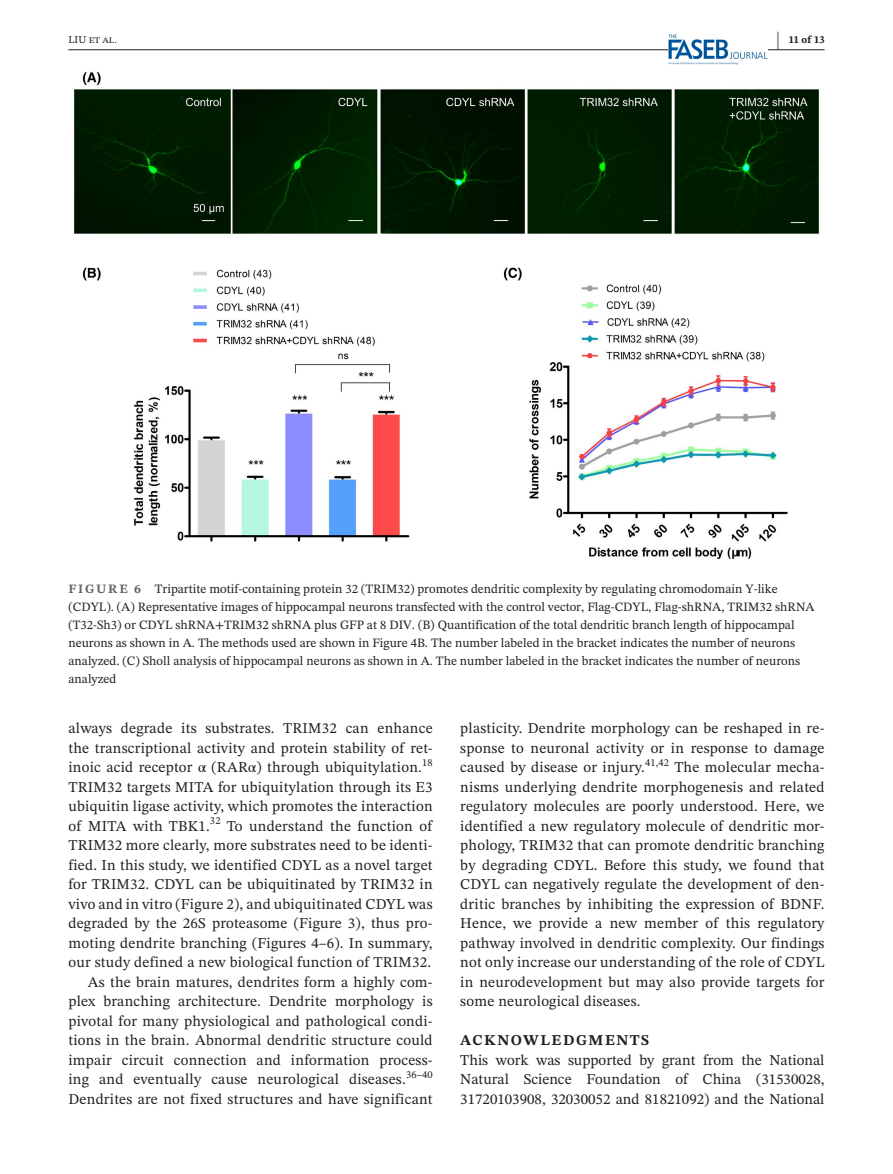
<style>
.page{position:relative;width:893px;height:1174px;background:#fff}
.page>*{position:absolute;margin:0;border:0;box-sizing:border-box;transform-origin:0 0}
.t1{font:700 21px "STIX Two Text";color:#231f20;scale:.42 1}
.t2{font:15px/19.5px "STIX Two Text";letter-spacing:.015em;color:#231f20;text-align:justify}
.t3{font:700 15px "STIX Two Text";letter-spacing:.1em;color:#231f20}
.t4{font:12.75px/18px "STIX Two Text";color:#231f20}
.t5{font:10.5px "STIX Two Text";letter-spacing:.01em;color:#231f20}
.t6{font:700 10.5px "STIX Two Text";color:#231f20}
.s1{font-weight:700;color:#636366}
.s2{font-family:"STIX"}
</style>
<div class="page">
<hr style="left:68px;top:49px;width:756px;height:1px;background:#231f20">
<img style="left:668px;top:35px;width:99px;height:30px">
<img style="left:74px;top:72px;width:745px;height:488px">
<h1 class="t1" style="left:777px;top:24px;width:8px">|</h1>
<p class="t5" style="left:68px;top:32px;width:50px">LIU et al.</p>
<p class="t6" style="left:789px;top:32px;width:37px">11 of 13</p>
<p class="t4" style="left:68px;top:579px;width:748px"><span class="s1">FIGURE 6</span> Tripartite motif-containing protein 32 (TRIM32) promotes dendritic complexity by regulating chromodomain Y-like (CDYL). (A) Representative images of hippocampal neurons transfected with the control vector, Flag-CDYL, Flag-shRNA, TRIM32 shRNA (T32-Sh3) or CDYL shRNA+TRIM32 shRNA plus GFP at 8 DIV. (B) Quantification of the total dendritic branch length of hippocampal neurons as shown in A. The methods used are shown in Figure 4B. The number labeled in the bracket indicates the number of neurons analyzed. (C) Sholl analysis of hippocampal neurons as shown in A. The number labeled in the bracket indicates the number of neurons analyzed</p>
<p class="t2" style="left:68px;top:718px;width:366px">always degrade its substrates. TRIM32 can enhance the transcriptional activity and protein stability of ret&shy;inoic acid receptor <span class="s2">α</span> (RAR<span class="s2">α</span>) through ubiquitylation.</p>
<p class="t5" style="left:422px;top:754px;width:12px">18</p>
<p class="t2" style="left:68px;top:777px;width:366px">TRIM32 targets MITA for ubiquitylation through its E3 ubiquitin ligase activity, which promotes the interaction of MITA with TBK1.</p>
<p class="t5" style="left:210px;top:813px;width:12px">32</p>
<p class="t2" style="left:227px;top:816px;width:207px">To understand the function of</p>
<p class="t2" style="left:68px;top:835px;width:366px">TRIM32 more clearly, more substrates need to be identi-</p>
<p class="t2" style="left:68px;top:855px;width:366px">fied. In this study, we identified CDYL as a novel target</p>
<p class="t2" style="left:68px;top:874px;width:366px">for TRIM32. CDYL can be ubiquitinated by TRIM32 in</p>
<p class="t2" style="left:68px;top:894px;width:366px">vivo and in vitro (Figure 2), and ubiquitinated CDYL was</p>
<p class="t2" style="left:68px;top:913px;width:366px">degraded by the 26S proteasome (Figure 3), thus pro-</p>
<p class="t2" style="left:68px;top:933px;width:366px">moting dendrite branching (Figures 4–6). In summary,</p>
<p class="t2" style="left:68px;top:952px;width:364px">our study defined a new biological function of TRIM32.</p>
<p class="t2" style="left:88px;top:972px;width:346px">As the brain matures, dendrites form a highly com-</p>
<p class="t2" style="left:68px;top:991px;width:366px">plex branching architecture. Dendrite morphology is</p>
<p class="t2" style="left:68px;top:1011px;width:366px">pivotal for many physiological and pathological condi-</p>
<p class="t2" style="left:68px;top:1030px;width:366px">tions in the brain. Abnormal dendritic structure could</p>
<p class="t2" style="left:68px;top:1050px;width:366px">impair circuit connection and information process-</p>
<p class="t2" style="left:68px;top:1069px;width:339px">ing and eventually cause neurological diseases.</p>
<p class="t5" style="left:406px;top:1066px;width:28px">36–40</p>
<p class="t2" style="left:68px;top:1089px;width:366px">Dendrites are not fixed structures and have significant</p>
<p class="t2" style="left:460px;top:718px;width:366px">plasticity. Dendrite morphology can be reshaped in re&shy;sponse to neuronal activity or in response to damage caused by disease or injury.<sup>41,42</sup> The molecular mecha&shy;nisms underlying dendrite morphogenesis and related regulatory molecules are poorly understood. Here, we identified a new regulatory molecule of dendritic mor&shy;phology, TRIM32 that can promote dendritic branching by degrading CDYL. Before this study, we found that CDYL can negatively regulate the development of den&shy;dritic branches by inhibiting the expression of BDNF.<br>Hence, we provide a new member of this regulatory pathway involved in dendritic complexity. Our findings not only increase our understanding of the role of CDYL in neurodevelopment but may also provide targets for some neurological diseases.</p>
<p class="t3" style="left:460px;top:1029px;width:190px">ACKNOWLEDGMENTS</p>
<p class="t2" style="left:460px;top:1050px;width:366px">This work was supported by grant from the National Natural Science Foundation of China (31530028, 31720103908, 32030052 and 81821092) and the National</p>
</div>
